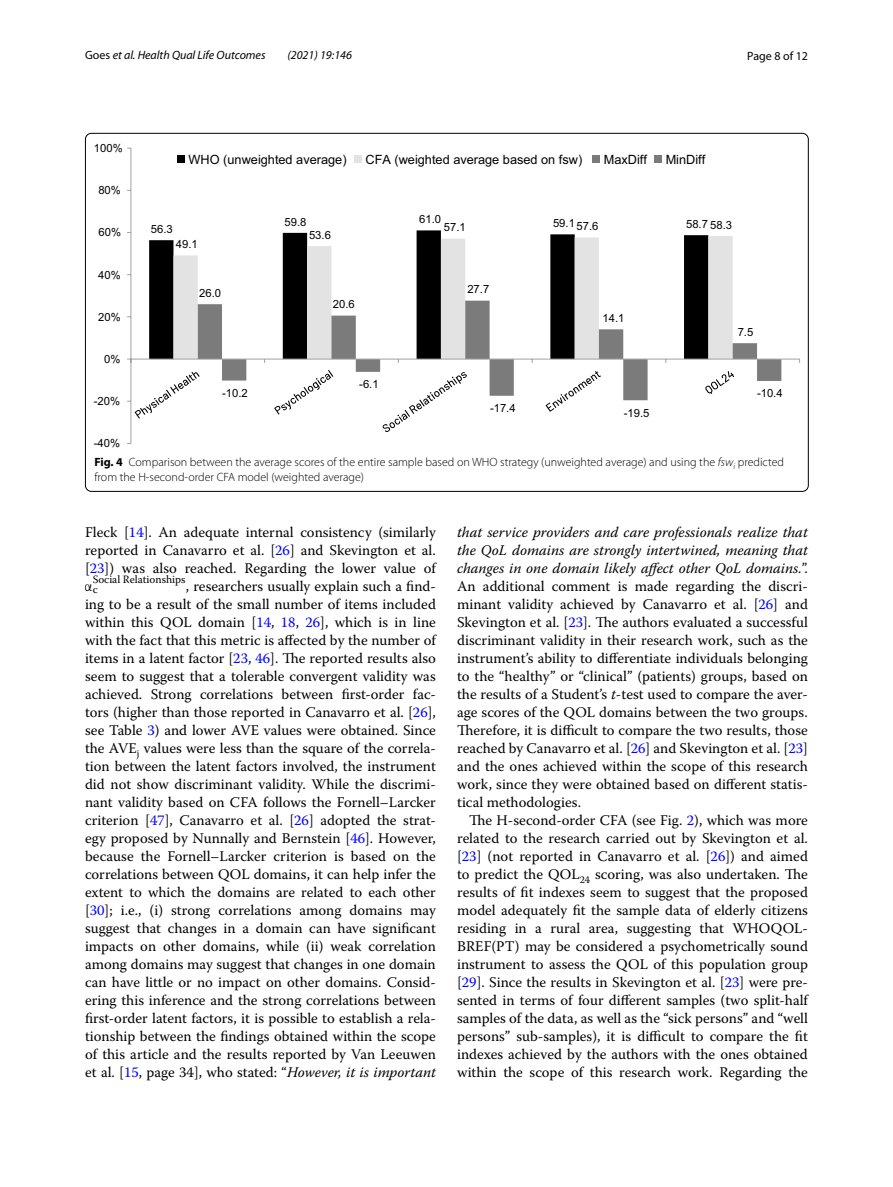
<style>
.page{position:relative;width:893px;height:1187px;background:#fff}
.page>*{position:absolute;margin:0;border:0;box-sizing:border-box;transform-origin:0 0}
.t1{font:14.7px/18px "Warnock Pro";color:#000;text-align:justify}
.t2{font:14.7px "MTGU3";color:#000}
.t3{font:12.75px "Arial";color:#000}
.t4{font:300 12px/15px "Myriad Pro";color:#000}
.t5{font:italic 12px "Myriad Pro";color:#000}
.t6{font:12px "Myriad Pro";color:#000}
.t7{font:11.25px "Arial";color:#000}
.t8{font:11.25px/9.9px "Warnock Pro Regular 11";color:#000}
.s1{font-style:normal}
.s2{font-weight:700}
.s3{font-style:italic}
.s4{color:#00f}
</style>
<div class="page">
<svg style="left:149px;top:230px;width:559px;height:70px"></svg>
<svg style="left:173px;top:236px;width:560px;height:64px"></svg>
<hr style="left:130px;top:148px;width:1px;height:295px;background:#a1a2a2">
<hr style="left:131px;top:358px;width:669px;height:1px;background:#a1a2a2">
<svg style="left:127px;top:300px;width:654px;height:132px"></svg>
<div style="left:178px;top:155px;width:7px;height:8px;background:#000"></div>
<div style="left:354px;top:155px;width:8px;height:8px;background:#e3e3e3"></div>
<div style="left:593px;top:155px;width:7px;height:8px;background:#7b7b7b"></div>
<div style="left:655px;top:155px;width:7px;height:8px;background:#7b7b7b"></div>
<p class="t5" style="left:85px;top:48px;width:182px"><span class="s1">Goes</span> et al. Health Qual Life Outcomes</p>
<p class="t5" style="left:287px;top:48px;width:66px">(2021) 19:146</p>
<p class="t6" style="left:747px;top:48px;width:62px">Page 8 of 12</p>
<p class="t7" style="left:94px;top:141px;width:30px">100%</p>
<p class="t7" style="left:98px;top:183px;width:24px">80%</p>
<p class="t7" style="left:98px;top:225px;width:24px">60%</p>
<p class="t7" style="left:98px;top:267px;width:24px">40%</p>
<p class="t7" style="left:98px;top:309px;width:24px">20%</p>
<p class="t7" style="left:104px;top:352px;width:18px">0%</p>
<p class="t7" style="left:94px;top:394px;width:28px">-20%</p>
<p class="t7" style="left:94px;top:436px;width:28px">-40%</p>
<p class="t3" style="left:189px;top:151px;width:160px">WHO (unweighted average)</p>
<p class="t3" style="left:365px;top:151px;width:218px">CFA (weighted average based on fsw)</p>
<p class="t3" style="left:604px;top:151px;width:45px">MaxDiff</p>
<p class="t3" style="left:666px;top:151px;width:41px">MinDiff</p>
<p class="t7" style="left:151px;top:221px;width:23px">56.3</p>
<p class="t7" style="left:176px;top:237px;width:23px">49.1</p>
<p class="t7" style="left:285px;top:214px;width:23px">59.8</p>
<p class="t7" style="left:419px;top:212px;width:23px">61.0</p>
<p class="t7" style="left:553px;top:216px;width:23px">59.1</p>
<p class="t7" style="left:686px;top:217px;width:47px">58.7 58.3</p>
<p class="t7" style="left:444px;top:220px;width:23px">57.1</p>
<p class="t7" style="left:577px;top:219px;width:23px">57.6</p>
<p class="t7" style="left:309px;top:227px;width:23px">53.6</p>
<p class="t7" style="left:199px;top:285px;width:23px">26.0</p>
<p class="t7" style="left:467px;top:282px;width:23px">27.7</p>
<p class="t7" style="left:333px;top:297px;width:23px">20.6</p>
<p class="t7" style="left:602px;top:310px;width:23px">14.1</p>
<p class="t7" style="left:738px;top:324px;width:17px">7.5</p>
<p class="t7" style="left:222px;top:385px;width:27px">-10.2</p>
<p class="t7" style="left:359px;top:377px;width:21px">-6.1</p>
<p class="t7" style="left:757px;top:386px;width:27px">-10.4</p>
<p class="t7" style="left:490px;top:401px;width:27px">-17.4</p>
<p class="t7" style="left:624px;top:405px;width:27px">-19.5</p>
<p class="t4" style="left:94px;top:455px;width:691px"><span class="s2">Fig. 4</span> Comparison between the average scores of the entire sample based on WHO strategy (unweighted average) and using the <span class="s3">fsw</span><sub>i</sub> predicted from the H-second-order CFA model (weighted average)</p>
<p class="t1" style="left:85px;top:522px;width:352px">Fleck [<span class="s4">14</span>]. An adequate internal consistency (similarly reported in Canavarro et al. [<span class="s4">26</span>] and Skevington et al. [<span class="s4">23</span>]) was also reached. Regarding the lower value of</p>
<p class="t2" style="left:85px;top:577px;width:10px">α</p>
<p class="t8" style="left:93px;top:575px;width:94px">Social Relationships c</p>
<p class="t1" style="left:85px;top:576px;width:352px;text-indent:101px">, researchers usually explain such a find&shy;ing to be a result of the small number of items included within this QOL domain [<span class="s4">14</span>, <span class="s4">18</span>, <span class="s4">26</span>], which is in line with the fact that this metric is affected by the number of items in a latent factor [<span class="s4">23</span>, <span class="s4">46</span>]. The reported results also seem to suggest that a tolerable convergent validity was achieved. Strong correlations between first-order fac&shy;tors (higher than those reported in Canavarro et al. [<span class="s4">26</span>], see Table <span class="s4">3</span>) and lower AVE values were obtained. Since the AVE<sub>j</sub> values were less than the square of the correla&shy;tion between the latent factors involved, the instrument did not show discriminant validity. While the discrimi&shy;nant validity based on CFA follows the Fornell–Larcker criterion [<span class="s4">47</span>], Canavarro et al. [<span class="s4">26</span>] adopted the strat&shy;egy proposed by Nunnally and Bernstein [<span class="s4">46</span>]. However, because the Fornell–Larcker criterion is based on the correlations between QOL domains, it can help infer the extent to which the domains are related to each other [<span class="s4">30</span>]; i.e., (i) strong correlations among domains may suggest that changes in a domain can have significant impacts on other domains, while (ii) weak correlation among domains may suggest that changes in one domain can have little or no impact on other domains. Consid&shy;ering this inference and the strong correlations between first-order latent factors, it is possible to establish a rela&shy;tionship between the findings obtained within the scope of this article and the results reported by Van Leeuwen et al. [<span class="s4">15</span>, page 34], who stated: “<span class="s3">However, it is important</span></p>
<p class="t1" style="left:457px;top:522px;width:352px"><span class="s3">that service providers and care professionals realize that the QoL domains are strongly intertwined, meaning that changes in one domain likely affect other QoL domains.</span>”.<br>An additional comment is made regarding the discri&shy;minant validity achieved by Canavarro et al. [<span class="s4">26</span>] and Skevington et al. [<span class="s4">23</span>]. The authors evaluated a successful discriminant validity in their research work, such as the instrument’s ability to differentiate individuals belonging to the “healthy” or “clinical” (patients) groups, based on the results of a Student’s <span class="s3">t</span>-test used to compare the aver&shy;age scores of the QOL domains between the two groups.<br>Therefore, it is difficult to compare the two results, those reached by Canavarro et al. [<span class="s4">26</span>] and Skevington et al. [<span class="s4">23</span>] and the ones achieved within the scope of this research work, since they were obtained based on different statis&shy;tical methodologies.</p>
<p class="t1" style="left:457px;top:810px;width:352px;text-indent:12px">The H-second-order CFA (see Fig. <span class="s4">2</span>), which was more related to the research carried out by Skevington et al. [<span class="s4">23</span>] (not reported in Canavarro et al. [<span class="s4">26</span>]) and aimed to predict the QOL<sub>24</sub> scoring, was also undertaken. The results of fit indexes seem to suggest that the proposed model adequately fit the sample data of elderly citizens residing in a rural area, suggesting that WHOQOL-BREF(PT) may be considered a psychometrically sound instrument to assess the QOL of this population group [<span class="s4">29</span>]. Since the results in Skevington et al. [<span class="s4">23</span>] were pre&shy;sented in terms of four different samples (two split-half samples of the data, as well as the “sick persons” and “well persons” sub-samples), it is difficult to compare the fit indexes achieved by the authors with the ones obtained within the scope of this research work. Regarding the</p>
</div>
